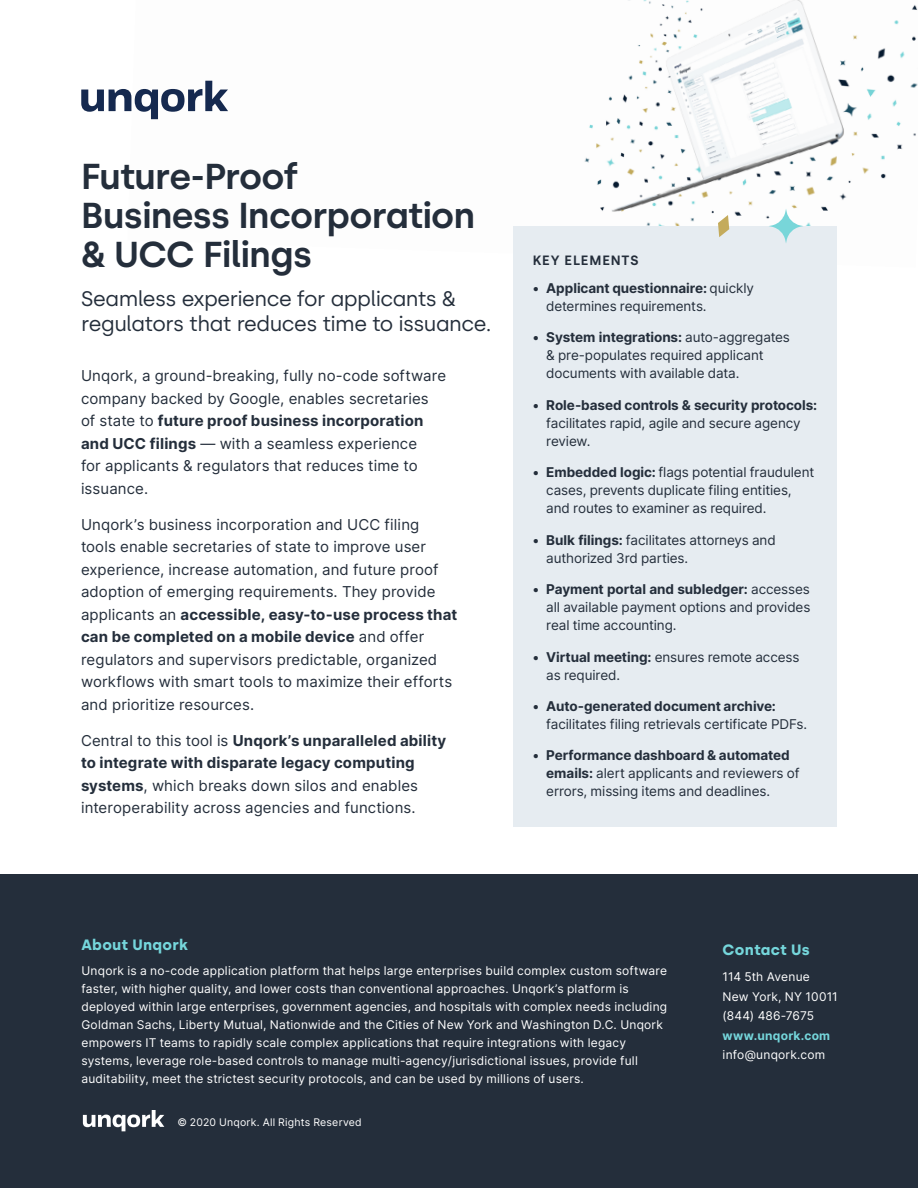
<style>
.page{position:relative;width:918px;height:1188px;background:#fff}
.page>*{position:absolute;margin:0;border:0;box-sizing:border-box;transform-origin:0 0}
.t1{font:600 36px/39px "Silka";letter-spacing:-.025em;color:#242e3b}
.t2{font:21px/25.5px "Silka";letter-spacing:-.025em;color:#242e3b}
.t3{font:15px/22.5px "Inter";letter-spacing:.01em;color:#242e3b}
.t4{font:700 15px "Silka";letter-spacing:.02em;color:#75d6db}
.t5{font:13.5px/18px "Inter";letter-spacing:-.01em;color:#242e3b}
.t6{font:700 13.5px "Inter";letter-spacing:-.005em;color:#242e3b}
.t7{font:600 13.5px "Silka";letter-spacing:.07em;color:#242e3b}
.t8{font:12px/18px "Inter";letter-spacing:.02em;color:#fff}
.t9{font:700 12px "Inter";letter-spacing:.02em;color:#75d6db}
.t10{font:10.5px "Inter";letter-spacing:.025em;color:#fff}
.s1{font-weight:700}
</style>
<div class="page">
<img style="left:151px;top:0;width:767px;height:226px">
<svg style="left:81px;top:81px;width:147px;height:38px"></svg>
<div style="left:513px;top:226px;width:324px;height:600px;background:#e6ecf1"></div>
<div style="left:0;top:874px;width:918px;height:314px;background:#242e3b"></div>
<svg style="left:83px;top:1110px;width:82px;height:22px"></svg>
<svg style="left:769px;top:209px;width:34px;height:34px"></svg>
<svg style="left:718px;top:215px;width:11px;height:22px"></svg>
<h1 class="t1" style="left:81px;top:157px;width:395px">Future-Proof<br>Business Incorporation &amp; UCC Filings</h1>
<h2 class="t2" style="left:81px;top:286px;width:412px">Seamless experience for applicants &amp; regulators that reduces time to issuance.</h2>
<p class="t3" style="left:81px;top:364px;width:367px">Unqork, a ground-breaking, fully no-code software company backed by Google, enables secretaries of state to <span class="s1">future proof business incorporation and UCC filings</span> — with a seamless experience<br>for applicants &amp; regulators that reduces time to issuance.</p>
<p class="t3" style="left:81px;top:513px;width:378px">Unqork’s business incorporation and UCC filing tools enable secretaries of state to improve user experience, increase automation, and future proof adoption of emerging requirements. They provide applicants an <span class="s1">accessible, easy-to-use process that can be completed on a mobile device</span> and offer regulators and supervisors predictable, organized workflows with smart tools to maximize their efforts and prioritize resources.</p>
<p class="t3" style="left:81px;top:729px;width:367px">Central to this tool is <span class="s1">Unqork’s unparalleled ability to integrate with disparate legacy computing systems</span>, which breaks down silos and enables interoperability across agencies and functions.</p>
<p class="t7" style="left:533px;top:252px;width:107px">KEY ELEMENTS</p>
<p class="t5" style="left:546px;top:278px;width:209px;text-indent:-14px"><span class="s1">• Applicant questionnaire:</span> quickly determines requirements.</p>
<p class="t5" style="left:546px;top:328px;width:245px;text-indent:-13px"><span class="s1">• System integrations:</span> auto-aggregates &amp; pre-populates required applicant documents with available data.</p>
<p class="t6" style="left:533px;top:395px;width:286px">• Role-based controls &amp; security protocols:</p>
<p class="t5" style="left:546px;top:413px;width:256px">facilitates rapid, agile and secure agency review.</p>
<p class="t5" style="left:546px;top:463px;width:270px;text-indent:-14px"><span class="s1">• Embedded logic:</span> flags potential fraudulent cases, prevents duplicate filing entities, and routes to examiner as required.</p>
<p class="t5" style="left:546px;top:530px;width:231px;text-indent:-13px"><span class="s1">• Bulk filings:</span> facilitates attorneys and authorized 3rd parties.</p>
<p class="t5" style="left:546px;top:580px;width:266px;text-align:justify;text-indent:-14px"><span class="s1">• Payment portal and subledger:</span> accesses all available payment options and provides real time accounting.</p>
<p class="t5" style="left:546px;top:647px;width:255px;text-indent:-14px"><span class="s1">• Virtual meeting:</span> ensures remote access as required.</p>
<p class="t6" style="left:533px;top:696px;width:245px">• Auto-generated document archive:</p>
<p class="t5" style="left:546px;top:715px;width:262px">facilitates filing retrievals certificate PDFs.</p>
<p class="t5" style="left:546px;top:746px;width:255px;text-indent:-14px"><span class="s1">• Performance dashboard &amp; automated emails:</span> alert applicants and reviewers of errors, missing items and deadlines.</p>
<p class="t4" style="left:81px;top:936px;width:108px">About Unqork</p>
<p class="t8" style="left:81px;top:961px;width:587px">Unqork is a no-code application platform that helps large enterprises build complex custom software faster, with higher quality, and lower costs than conventional approaches. Unqork’s platform is deployed within large enterprises, government agencies, and hospitals with complex needs including Goldman Sachs, Liberty Mutual, Nationwide and the Cities of New York and Washington D.C. Unqork empowers IT teams to rapidly scale complex applications that require integrations with legacy systems, leverage role-based controls to manage multi-agency/jurisdictional issues, provide full auditability, meet the strictest security protocols, and can be used by millions of users.</p>
<p class="t10" style="left:177px;top:1115px;width:186px">© 2020 Unqork. All Rights Reserved</p>
<p class="t4" style="left:723px;top:941px;width:89px">Contact Us</p>
<p class="t8" style="left:723px;top:967px;width:117px;line-height:19.5px">114 5th Avenue<br>New York, NY 10011 (844) 486-7675</p>
<p class="t9" style="left:723px;top:1027px;width:109px">www.unqork.com</p>
<p class="t8" style="left:723px;top:1046px;width:104px">info@unqork.com</p>
</div>
